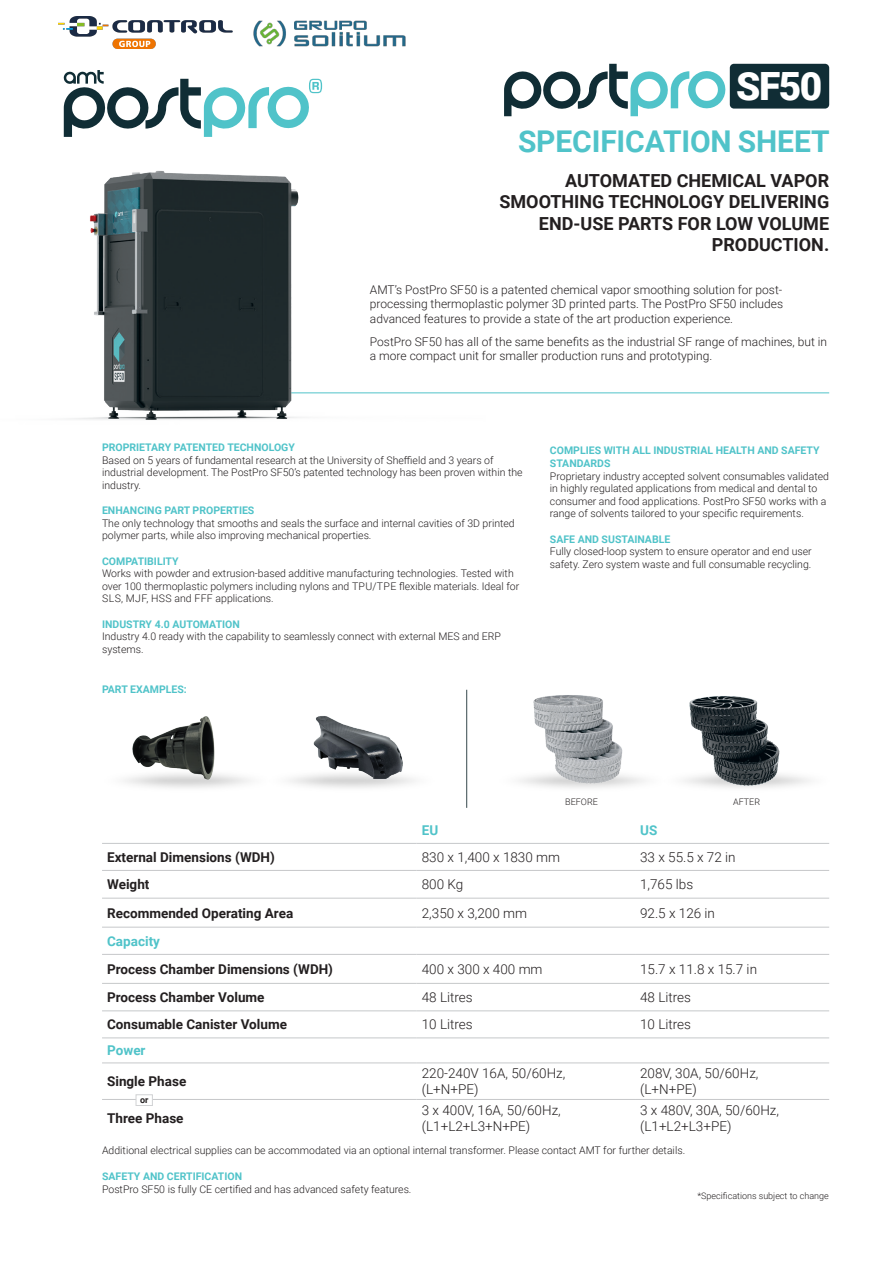
<style>
.page{position:relative;width:893px;height:1263px;background:#fff}
.page>*{position:absolute;margin:0;border:0;box-sizing:border-box;transform-origin:0 0}
.t1{font:900 39px "Roboto";color:#fff}
.t2{font:700 30px "Roboto";letter-spacing:-.005em;color:#50c3c9}
.t3{font:700 18px/21.6px "Roboto";color:#231f20;text-align:right}
.t4{font:300 13.5px/16.2px "Roboto";color:#231f20}
.t5{font:700 13.5px "Roboto";color:#231f20}
.t6{font:700 13.5px "Roboto";color:#50c3c9}
.t7{font:300 12px/14.4px "Roboto";color:#231f20;text-align:justify}
.t8{font:300 10.5px/12.6px "Roboto";color:#231f20}
.t9{font:700 10.5px/12.6px "Roboto";color:#50c3c9}
.t10{font:300 9px "Roboto";color:#231f20}
.t11{font:700 9px "Roboto";color:#231f20}
</style>
<div class="page">
<hr style="left:282px;top:392px;width:547px;height:1px;background:#50c3c9">
<svg style="left:64px;top:70px;width:258px;height:67px"></svg>
<img style="left:69px;top:171px;width:416px;height:249px">
<hr style="left:102px;top:843px;width:315px;height:1px;background:#c6c8ca">
<hr style="left:417px;top:843px;width:218px;height:1px;background:#c6c8ca">
<hr style="left:635px;top:843px;width:194px;height:1px;background:#c6c8ca">
<hr style="left:102px;top:870px;width:315px;height:1px;background:#c6c8ca">
<hr style="left:417px;top:870px;width:218px;height:1px;background:#c6c8ca">
<hr style="left:635px;top:870px;width:194px;height:1px;background:#c6c8ca">
<hr style="left:102px;top:898px;width:315px;height:1px;background:#c6c8ca">
<hr style="left:417px;top:898px;width:218px;height:1px;background:#c6c8ca">
<hr style="left:635px;top:898px;width:194px;height:1px;background:#c6c8ca">
<hr style="left:102px;top:927px;width:315px;height:1px;background:#c6c8ca">
<hr style="left:417px;top:927px;width:218px;height:1px;background:#c6c8ca">
<hr style="left:635px;top:927px;width:194px;height:1px;background:#c6c8ca">
<hr style="left:102px;top:954px;width:315px;height:1px;background:#c6c8ca">
<hr style="left:417px;top:954px;width:218px;height:1px;background:#c6c8ca">
<hr style="left:635px;top:954px;width:194px;height:1px;background:#c6c8ca">
<hr style="left:102px;top:983px;width:315px;height:1px;background:#c6c8ca">
<hr style="left:417px;top:983px;width:218px;height:1px;background:#c6c8ca">
<hr style="left:635px;top:983px;width:194px;height:1px;background:#c6c8ca">
<hr style="left:102px;top:1010px;width:315px;height:1px;background:#c6c8ca">
<hr style="left:417px;top:1010px;width:218px;height:1px;background:#c6c8ca">
<hr style="left:635px;top:1010px;width:194px;height:1px;background:#c6c8ca">
<hr style="left:102px;top:1037px;width:315px;height:1px;background:#c6c8ca">
<hr style="left:417px;top:1037px;width:218px;height:1px;background:#c6c8ca">
<hr style="left:635px;top:1037px;width:194px;height:1px;background:#c6c8ca">
<hr style="left:102px;top:1062px;width:315px;height:1px;background:#c6c8ca">
<hr style="left:417px;top:1062px;width:218px;height:1px;background:#c6c8ca">
<hr style="left:635px;top:1062px;width:194px;height:1px;background:#c6c8ca">
<hr style="left:102px;top:1099px;width:315px;height:1px;background:#c6c8ca">
<hr style="left:417px;top:1099px;width:218px;height:1px;background:#c6c8ca">
<hr style="left:635px;top:1099px;width:194px;height:1px;background:#c6c8ca">
<hr style="left:466px;top:690px;width:1px;height:118px;background:#36484c">
<img style="left:525px;top:695px;width:106px;height:94px">
<img style="left:685px;top:696px;width:106px;height:93px">
<img style="left:113px;top:716px;width:123px;height:74px">
<img style="left:300px;top:716px;width:108px;height:64px">
<div style="left:136px;top:1094px;width:17px;height:12px;background:#fff;border:1px solid #d1d2d4"></div>
<svg style="left:504px;top:64px;width:222px;height:52px"></svg>
<div style="left:730px;top:64px;width:99px;height:45px;background:#102d35;border-radius:4px"></div>
<img style="left:253px;top:20px;width:153px;height:27px">
<img style="left:58px;top:17px;width:174px;height:31px">
<h1 class="t1" style="left:736px;top:59px;width:88px">SF50</h1>
<h2 class="t2" style="left:518px;top:120px;width:313px">SPECIFICATION SHEET</h2>
<h3 class="t3" style="left:499px;top:169px;width:331px">AUTOMATED CHEMICAL VAPOR<br>SMOOTHING TECHNOLOGY DELIVERING<br>END-USE PARTS FOR LOW VOLUME<br>PRODUCTION.</h3>
<p class="t7" style="left:370px;top:282px;width:415px">AMT’s PostPro SF50 is a patented chemical vapor smoothing solution for post&shy;processing thermoplastic polymer 3D printed parts. The PostPro SF50 includes advanced features to provide a state of the art production experience.</p>
<p class="t7" style="left:370px;top:334px;width:459px">PostPro SF50 has all of the same benefits as the industrial SF range of machines, but in a more compact unit for smaller production runs and prototyping.</p>
<p class="t9" style="left:102px;top:441px;width:194px">PROPRIETARY PATENTED TECHNOLOGY</p>
<p class="t8" style="left:102px;top:453px;width:422px">Based on 5 years of fundamental research at the University of Sheffield and 3 years of industrial development. The PostPro SF50’s patented technology has been proven within the industry.</p>
<p class="t9" style="left:102px;top:504px;width:154px">ENHANCING PART PROPERTIES</p>
<p class="t8" style="left:102px;top:516px;width:414px">The only technology that smooths and seals the surface and internal cavities of 3D printed polymer parts, while also improving mechanical properties.</p>
<p class="t9" style="left:102px;top:554px;width:78px">COMPATIBILITY</p>
<p class="t8" style="left:102px;top:567px;width:419px">Works with powder and extrusion-based additive manufacturing technologies. Tested with over 100 thermoplastic polymers including nylons and TPU/TPE flexible materials. Ideal for<br>SLS, MJF, HSS and FFF applications.</p>
<p class="t9" style="left:102px;top:617px;width:139px">INDUSTRY 4.0 AUTOMATION</p>
<p class="t8" style="left:102px;top:630px;width:400px">Industry 4.0 ready with the capability to seamlessly connect with external MES and ERP systems.</p>
<p class="t9" style="left:102px;top:682px;width:86px">PART EXAMPLES:</p>
<p class="t9" style="left:550px;top:444px;width:271px">COMPLIES WITH ALL INDUSTRIAL HEALTH AND SAFETY<br>STANDARDS</p>
<p class="t8" style="left:550px;top:469px;width:281px">Proprietary industry accepted solvent consumables validated in highly regulated applications from medical and dental to consumer and food applications. PostPro SF50 works with a range of solvents tailored to your specific requirements.</p>
<p class="t9" style="left:550px;top:532px;width:122px">SAFE AND SUSTAINABLE</p>
<p class="t8" style="left:550px;top:545px;width:263px">Fully closed-loop system to ensure operator and end user safety. Zero system waste and full consumable recycling.</p>
<p class="t10" style="left:565px;top:795px;width:34px">BEFORE</p>
<p class="t10" style="left:733px;top:795px;width:28px">AFTER</p>
<p class="t6" style="left:422px;top:821px;width:18px">EU</p>
<p class="t6" style="left:640px;top:821px;width:19px">US</p>
<p class="t5" style="left:107px;top:848px;width:169px">External Dimensions (WDH)</p>
<p class="t4" style="left:422px;top:848px;width:140px">830 x 1,400 x 1830 mm</p>
<p class="t4" style="left:640px;top:848px;width:97px">33 x 55.5 x 72 in</p>
<p class="t5" style="left:107px;top:875px;width:44px">Weight</p>
<p class="t4" style="left:422px;top:876px;width:43px">800 Kg</p>
<p class="t4" style="left:640px;top:876px;width:55px">1,765 lbs</p>
<p class="t5" style="left:107px;top:903px;width:188px">Recommended Operating Area</p>
<p class="t4" style="left:422px;top:904px;width:107px">2,350 x 3,200 mm</p>
<p class="t4" style="left:640px;top:904px;width:76px">92.5 x 126 in</p>
<p class="t6" style="left:107px;top:931px;width:54px">Capacity</p>
<p class="t5" style="left:107px;top:960px;width:227px">Process Chamber Dimensions (WDH)</p>
<p class="t4" style="left:422px;top:960px;width:122px">400 x 300 x 400 mm</p>
<p class="t4" style="left:640px;top:960px;width:118px">15.7 x 11.8 x 15.7 in</p>
<p class="t5" style="left:107px;top:988px;width:159px">Process Chamber Volume</p>
<p class="t4" style="left:422px;top:989px;width:52px">48 Litres</p>
<p class="t4" style="left:640px;top:989px;width:52px">48 Litres</p>
<p class="t5" style="left:107px;top:1015px;width:181px">Consumable Canister Volume</p>
<p class="t4" style="left:422px;top:1016px;width:52px">10 Litres</p>
<p class="t4" style="left:640px;top:1016px;width:52px">10 Litres</p>
<p class="t6" style="left:107px;top:1041px;width:40px">Power</p>
<p class="t5" style="left:107px;top:1072px;width:81px">Single Phase</p>
<p class="t4" style="left:422px;top:1065px;width:145px">220-240V 16A, 50/60Hz, (L+N+PE)</p>
<p class="t4" style="left:640px;top:1065px;width:120px">208V, 30A, 50/60Hz, (L+N+PE)</p>
<p class="t5" style="left:107px;top:1108px;width:78px">Three Phase</p>
<p class="t4" style="left:422px;top:1101px;width:140px">3 x 400V, 16A, 50/60Hz, (L1+L2+L3+N+PE)</p>
<p class="t4" style="left:640px;top:1101px;width:140px">3 x 480V, 30A, 50/60Hz, (L1+L2+L3+PE)</p>
<p class="t11" style="left:140px;top:1093px;width:10px">or</p>
<p class="t8" style="left:102px;top:1143px;width:585px">Additional electrical supplies can be accommodated via an optional internal transformer. Please contact AMT for further details.</p>
<p class="t9" style="left:102px;top:1170px;width:142px">SAFETY AND CERTIFICATION</p>
<p class="t8" style="left:102px;top:1182px;width:311px">PostPro SF50 is fully CE certified and has advanced safety features.</p>
<p class="t10" style="left:697px;top:1189px;width:133px">*Specifications subject to change</p>
</div>
